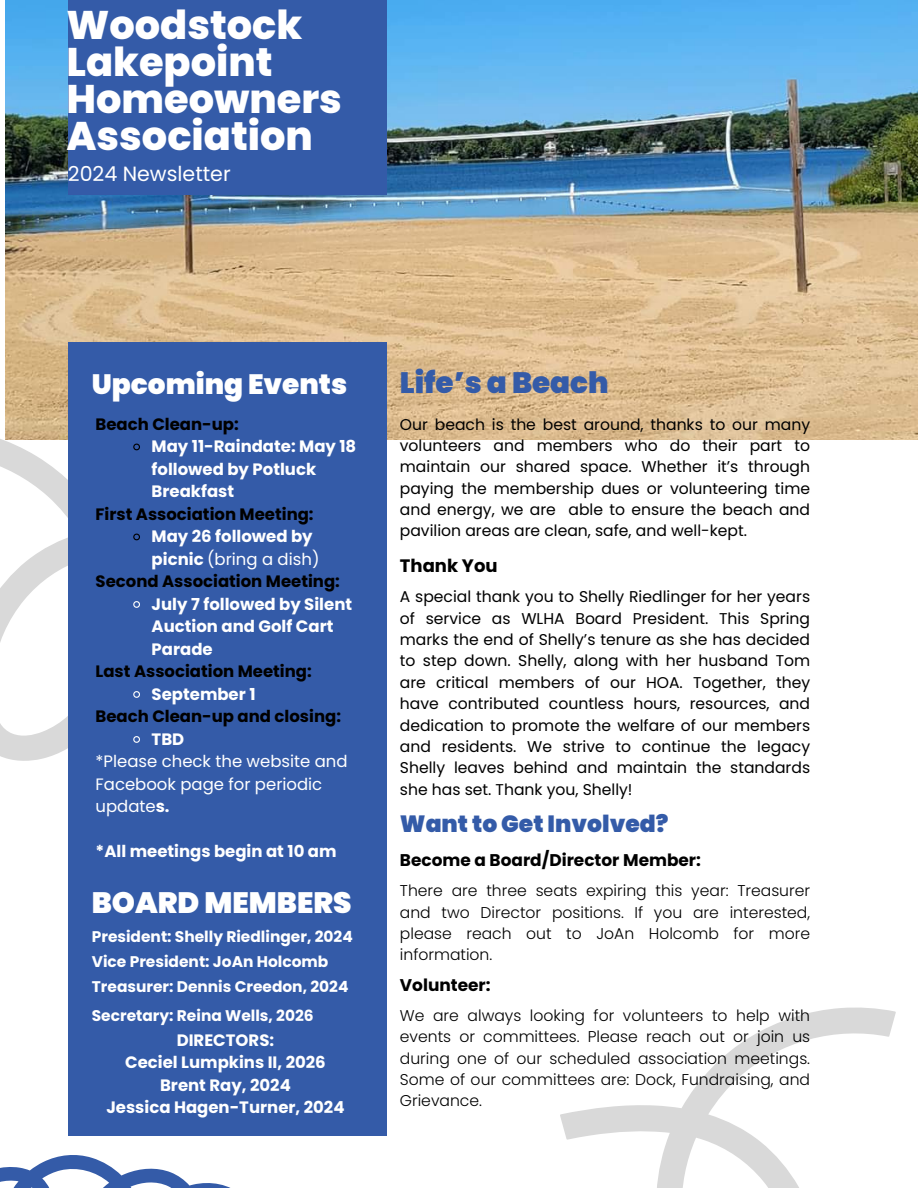
<style>
.page{position:relative;width:918px;height:1188px;background:#fff}
.page>*{position:absolute;margin:0;border:0;box-sizing:border-box;transform-origin:0 0}
.t1{font:800 39.9px/37.2px "Poppins";color:#fff}
.t2{font:900 29.4px "Poppins";color:#345ba8}
.t3{font:900 29.4px "Poppins";color:#fff}
.t4{font:900 27.9px "Poppins";color:#fff}
.t5{font:900 23.4px "Poppins";color:#345ba8}
.t6{font:20.55px "Poppins";color:#fff}
.t7{font:700 18px "Poppins";color:#000}
.t8{font:700 16.95px "Poppins";color:#000}
.t9{font:700 16.5px/22.5px "Poppins";color:#fff}
.t10{font:700 16.5px "Poppins";color:#000}
.t11{font:16.5px/22.5px "Poppins";color:#fff}
.t12{font:15.6px/21.3px "Poppins";color:#000;text-align:justify}
.t13{font:300 15.6px/21.3px "Poppins";color:#000;text-align:justify}
.t14{font:700 15.45px "Poppins";color:#fff}
.s1{font-weight:400}
.s2{font-weight:700}
</style>
<div class="page">
<svg style="left:0;top:439px;width:68px;height:322px"></svg>
<svg style="left:560px;top:1007px;width:336px;height:181px"></svg>
<img style="left:5px;top:0;width:913px;height:440px">
<div style="left:68px;top:342px;width:318px;height:793px;background:#345ba8"></div>
<div style="left:68px;top:0;width:318px;height:195px;background:#345ba8"></div>
<svg style="left:0;top:1155px;width:231px;height:33px"></svg>
<svg style="left:133px;top:443px;width:7px;height:8px"></svg>
<svg style="left:133px;top:533px;width:7px;height:8px"></svg>
<svg style="left:133px;top:601px;width:7px;height:7px"></svg>
<svg style="left:133px;top:691px;width:7px;height:7px"></svg>
<svg style="left:133px;top:736px;width:7px;height:7px"></svg>
<h1 class="t1" style="left:66px;top:6px;width:277px">Woodstock<br>Lakepoint<br>Homeowners<br>Association</h1>
<h5 class="t6" style="left:68px;top:160px;width:164px">2024 Newsletter</h5>
<p class="t4" style="left:92px;top:365px;width:257px">Upcoming Events</p>
<h6 class="t2" style="left:400px;top:363px;width:210px">Life’s a Beach</h6>
<p class="t10" style="left:96px;top:412px;width:145px">Beach Clean-up:</p>
<h6 class="t9" style="left:152px;top:435px;width:206px">May 11-Raindate: May 18 followed by Potluck<br>Breakfast</h6>
<p class="t10" style="left:96px;top:502px;width:220px">First Association Meeting:</p>
<p class="t9" style="left:152px;top:525px;width:169px">May 26 followed by picnic <span class="s1">(bring a dish)</span></p>
<h6 class="t10" style="left:96px;top:570px;width:246px">Second Association Meeting:</h6>
<h2 class="t9" style="left:152px;top:593px;width:202px">July 7 followed by Silent<br>Auction and Golf Cart<br>Parade</h2>
<p class="t10" style="left:96px;top:660px;width:218px">Last Association Meeting:</p>
<p class="t9" style="left:152px;top:683px;width:105px">September 1</p>
<p class="t10" style="left:96px;top:705px;width:247px">Beach Clean-up and closing:</p>
<p class="t9" style="left:152px;top:728px;width:34px">TBD</p>
<p class="t11" style="left:96px;top:750px;width:254px">*Please check the website and<br>Facebook page for periodic update<span class="s2">s.</span></p>
<p class="t9" style="left:96px;top:840px;width:243px">*All meetings begin at 10 am</p>
<h6 class="t3" style="left:92px;top:882px;width:261px">BOARD MEMBERS</h6>
<h4 class="t14" style="left:92px;top:925px;width:262px">President: Shelly Riedlinger, 2024</h4>
<h6 class="t14" style="left:92px;top:975px;width:258px">Treasurer: Dennis Creedon, 2024</h6>
<p class="t14" style="left:92px;top:1005px;width:223px">Secretary: Reina Wells, 2026</p>
<h6 class="t9" style="left:106px;top:1029px;width:240px;text-align:center">DIRECTORS:<br>Ceciel Lumpkins II, 2026<br>Brent Ray, 2024<br>Jessica Hagen-Turner, 2024</h6>
<p class="t14" style="left:92px;top:950px;width:238px">Vice President: JoAn Holcomb</p>
<h6 class="t12" style="left:400px;top:414px;width:412px">Our beach is the best around, thanks to our many volunteers and members who do their part to maintain our shared space. Whether it’s through paying the membership dues or volunteering time and energy, we are able to ensure the beach and pavilion areas are clean, safe, and well-kept.</h6>
<p class="t7" style="left:400px;top:553px;width:99px">Thank You</p>
<p class="t12" style="left:400px;top:586px;width:412px">A special thank you to Shelly Riedlinger for her years of service as WLHA Board President. This Spring marks the end of Shelly’s tenure as she has decided to step down. Shelly, along with her husband Tom are critical members of our HOA. Together, they have contributed countless hours, resources, and dedication to promote the welfare of our members and residents. We strive to continue the legacy Shelly leaves behind and maintain the standards she has set. Thank you, Shelly!</p>
<h6 class="t5" style="left:400px;top:808px;width:270px">Want to Get Involved?</h6>
<h3 class="t8" style="left:400px;top:848px;width:303px">Become a Board/Director Member:</h3>
<h6 class="t13" style="left:400px;top:880px;width:412px">There are three seats expiring this year: Treasurer and two Director positions. If you are interested, please reach out to JoAn Holcomb for more information.</h6>
<h3 class="t8" style="left:400px;top:973px;width:92px">Volunteer:</h3>
<p class="t13" style="left:400px;top:1005px;width:412px">We are always looking for volunteers to help with events or committees. Please reach out or join us during one of our scheduled association meetings.<br>Some of our committees are: Dock, Fundraising, and Grievance.</p>
</div>
